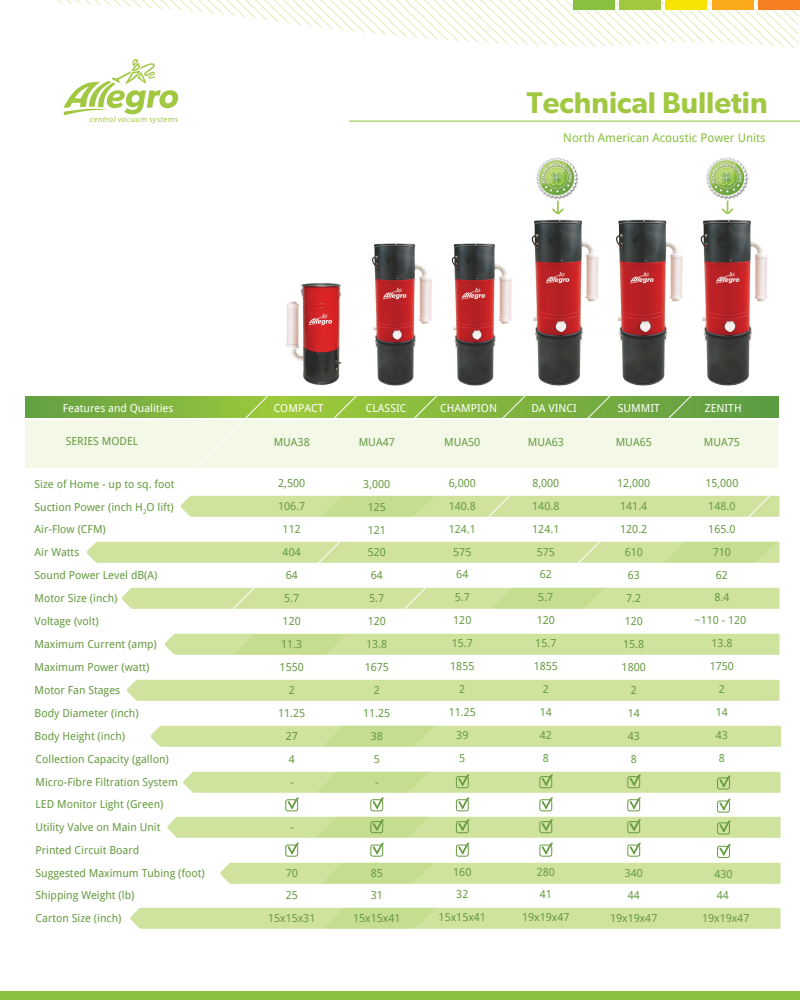
<style>
.page{position:relative;width:800px;height:1000px;background:#fff}
.page>*{position:absolute;margin:0;border:0;box-sizing:border-box;transform-origin:0 0}
.t1{font:600 30px "Gibson";color:#a1c841}
.t2{font:12px "Droid Sans";color:#87c13f}
.t3{font:11px/22.9px "Droid Sans";color:#669b41;text-align:center}
.t4{font:11px "Droid Sans";color:#fff}
.t5{font:italic 8.4px "Myriad Pro";letter-spacing:.05em;color:#a1c841}
</style>
<div class="page">
<svg style="left:63px;top:59px;width:115px;height:56px"></svg>
<svg style="left:57px;top:0;width:741px;height:48px"></svg>
<div style="left:573px;top:0;width:41px;height:10px;background:#87c13f"></div>
<div style="left:619px;top:0;width:42px;height:10px;background:#a1c841"></div>
<div style="left:666px;top:0;width:41px;height:10px;background:#f8e306"></div>
<div style="left:712px;top:0;width:42px;height:10px;background:#faaa1a"></div>
<div style="left:759px;top:0;width:41px;height:10px;background:#f57f21"></div>
<img style="left:536px;top:157px;width:43px;height:43px">
<svg style="left:552px;top:200px;width:12px;height:14px"></svg>
<img style="left:706px;top:157px;width:43px;height:43px">
<svg style="left:722px;top:200px;width:11px;height:14px"></svg>
<div style="left:127px;top:680px;width:653px;height:21px;background:#cfe29e"></div>
<svg style="left:151px;top:726px;width:630px;height:21px;background:#cee19d"></svg>
<svg style="left:165px;top:634px;width:615px;height:21px;background:#cee19d"></svg>
<svg style="left:25px;top:396px;width:753px;height:22px;background:#7ab03f"></svg>
<div style="left:25px;top:420px;width:753px;height:48px;background:#f3f8e7"></div>
<svg style="left:331px;top:396px;width:30px;height:22px"></svg>
<svg style="left:411px;top:396px;width:29px;height:22px"></svg>
<svg style="left:499px;top:396px;width:30px;height:22px"></svg>
<svg style="left:585px;top:396px;width:30px;height:22px"></svg>
<svg style="left:666px;top:396px;width:27px;height:22px"></svg>
<svg style="left:87px;top:541px;width:693px;height:22px;background:#d0e2a1"></svg>
<svg style="left:181px;top:495px;width:599px;height:22px;background:#d0e2a1"></svg>
<svg style="left:122px;top:587px;width:658px;height:22px;background:#d0e3a1"></svg>
<svg style="left:192px;top:396px;width:80px;height:72px"></svg>
<svg style="left:167px;top:772px;width:614px;height:112px"></svg>
<div style="left:0;top:991px;width:800px;height:9px;background:#87c13f"></div>
<svg style="left:130px;top:908px;width:651px;height:21px;background:#cee19d"></svg>
<img style="left:286px;top:219px;width:482px;height:167px">
<p class="t5" style="left:90px;top:114px;width:90px">central vacuum systems</p>
<h1 class="t1" style="left:527px;top:85px;width:242px">Technical Bulletin</h1>
<p class="t2" style="left:563px;top:130px;width:204px">North American Acoustic Power Units</p>
<p class="t4" style="left:63px;top:401px;width:112px">Features and Qualities</p>
<p class="t4" style="left:274px;top:400px;width:51px">COMPACT</p>
<p class="t4" style="left:366px;top:400px;width:42px">CLASSIC</p>
<p class="t4" style="left:440px;top:400px;width:58px">CHAMPION</p>
<p class="t4" style="left:531px;top:400px;width:47px">DA VINCI</p>
<p class="t4" style="left:618px;top:400px;width:43px">SUMMIT</p>
<p class="t4" style="left:705px;top:400px;width:38px">ZENITH</p>
<p class="t3" style="left:66px;top:429px;width:74px">SERIES MODEL</p>
<p class="t3" style="left:274px;top:430px;width:38px">MUA38</p>
<p class="t3" style="left:359px;top:430px;width:38px">MUA47</p>
<p class="t3" style="left:444px;top:430px;width:38px">MUA50</p>
<p class="t3" style="left:528px;top:430px;width:38px">MUA63</p>
<p class="t3" style="left:616px;top:430px;width:38px">MUA65</p>
<p class="t3" style="left:704px;top:430px;width:38px">MUA75</p>
<p class="t3" style="left:278px;top:472px;width:29px">2,500<br>106.7<br>112<br>404<br>64<br>5.7<br>120<br>11.3<br>1550<br>2<br>11.25<br>27</p>
<p class="t3" style="left:363px;top:472px;width:29px">3,000<br>125<br>121<br>520<br>64<br>5.7<br>120<br>13.8<br>1675<br>2<br>11.25<br>38</p>
<p class="t3" style="left:449px;top:471px;width:29px">6,000<br>140.8<br>124.1<br>575<br>64<br>5.7<br>120<br>15.7<br>1855<br>2<br>11.25<br>39</p>
<p class="t3" style="left:532px;top:471px;width:29px">8,000<br>140.8<br>124.1<br>575<br>62<br>5.7<br>120<br>15.7<br>1855<br>2<br>14<br>42</p>
<p class="t3" style="left:617px;top:471px;width:35px">12,000<br>141.4<br>120.2<br>610<br>63<br>7.2<br>120<br>15.8<br>1800<br>2<br>14<br>43</p>
<p class="t3" style="left:695px;top:471px;width:53px">15,000<br>148.0<br>165.0<br>710<br>62<br>8.4<br>~110 - 120<br>13.8<br>1750<br>2<br>14<br>43</p>
<p class="t3" style="left:289px;top:747px;width:8px;text-align:left">4 -</p>
<p class="t3" style="left:374px;top:747px;width:8px;text-align:left">5 -</p>
<p class="t3" style="left:459px;top:746px;width:8px">5</p>
<p class="t3" style="left:543px;top:746px;width:8px">8</p>
<p class="t3" style="left:631px;top:747px;width:8px">8</p>
<p class="t3" style="left:719px;top:746px;width:8px">8</p>
<p class="t3" style="left:35px;top:472px;width:172px;text-align:left">Size of Home - up to sq. foot<br>Suction Power (inch H<sub>2</sub>O lift)<br>Air-Flow (CFM)<br>Air Watts<br>Sound Power Level dB(A)<br>Motor Size (inch)<br>Voltage (volt)<br>Maximum Current (amp)<br>Maximum Power (watt)<br>Motor Fan Stages<br>Body Diameter (inch)<br>Body Height (inch)<br>Collection Capacity (gallon)<br>Micro-Fibre Filtration System<br>LED Monitor Light (Green)<br>Utility Valve on Main Unit<br>Printed Circuit Board<br>Suggested Maximum Tubing (foot)<br>Shipping Weight (lb)<br>Carton Size (inch)</p>
<p class="t3" style="left:290px;top:815px;width:5px">-</p>
<p class="t3" style="left:286px;top:861px;width:14px">70</p>
<p class="t3" style="left:371px;top:861px;width:14px">85</p>
<p class="t3" style="left:453px;top:860px;width:20px">160</p>
<p class="t3" style="left:537px;top:860px;width:20px">280</p>
<p class="t3" style="left:625px;top:861px;width:20px">340</p>
<p class="t3" style="left:714px;top:862px;width:20px">430</p>
<p class="t3" style="left:268px;top:883px;width:49px">25<br>15x15x31</p>
<p class="t3" style="left:353px;top:883px;width:49px">31<br>15x15x41</p>
<p class="t3" style="left:439px;top:882px;width:49px">32<br>15x15x41</p>
<p class="t3" style="left:522px;top:882px;width:49px">41<br>19x19x47</p>
<p class="t3" style="left:610px;top:883px;width:49px">44<br>19x19x47</p>
<p class="t3" style="left:717px;top:883px;width:14px">44</p>
<p class="t3" style="left:702px;top:906px;width:49px">19x19x47</p>
</div>
